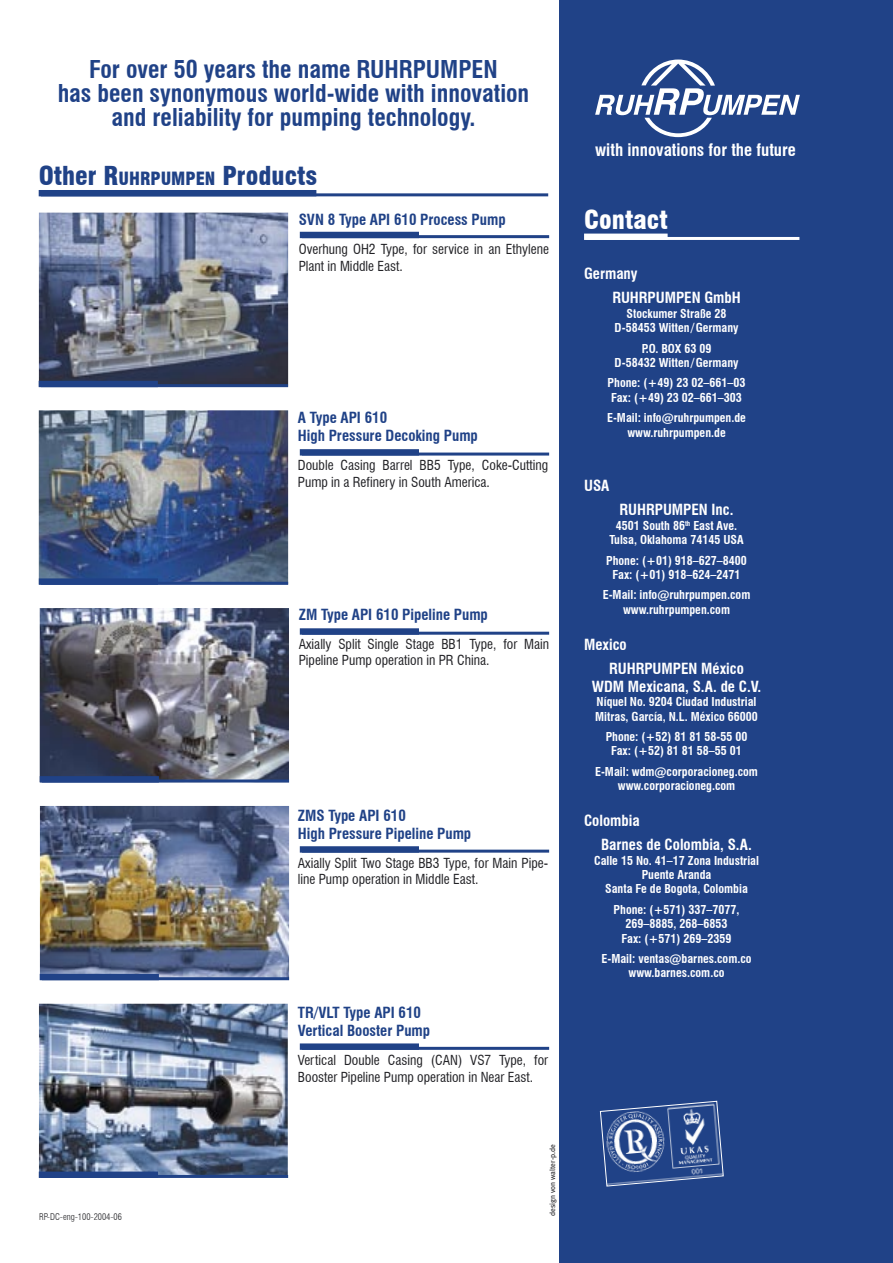
<style>
.page{position:relative;width:893px;height:1263px;background:#fff}
.page>*{position:absolute;margin:0;border:0;box-sizing:border-box;transform-origin:0 0}
.t1{font:900 condensed 25.5px "Swiss 721 BT";color:#204287}
.t2{font:900 condensed 25.5px "Swiss 721 BT";color:#fff}
.Headline_Body{font:700 condensed 24px/24px "Swiss 721 BT";color:#204287;text-align:center}
.Überschrift_1{font:700 condensed 16.95px "Swiss 721 BT";color:#fff}
.Head_Other_Products{font:700 condensed 15px/18px "Swiss 721 BT";color:#204287}
.Textkörper{font:700 condensed 15px/18px "Swiss 721 BT";color:#fff;text-align:center}
.Text{font:condensed 13.5px/16.5px "Swiss 721 BT";color:#212125}
.Textkörper-2{font:700 condensed 12px/14.4px "Swiss 721 BT";color:#fff;text-align:center}
.Text-2{font:300 condensed 9px "Swiss 721 BT";color:#212125}
.t3{font:7.5px "Meta Plus";color:#212125}
.s1{font-size:17.85px}
</style>
<div class="page">
<div style="left:559px;top:0;width:334px;height:1263px;background:#204287"></div>
<svg style="left:595px;top:60px;width:205px;height:77px"></svg>
<svg style="left:600px;top:1100px;width:124px;height:87px"></svg>
<hr style="left:41px;top:193px;width:507px;height:3px;background:#204287">
<div style="left:39px;top:190px;width:277px;height:6px;background:#204287"></div>
<hr style="left:586px;top:237px;width:213px;height:3px;background:#fff">
<div style="left:584px;top:234px;width:84px;height:6px;background:#fff"></div>
<img style="left:39px;top:213px;width:249px;height:171px">
<hr style="left:41px;top:384px;width:247px;height:3px;background:#204287">
<div style="left:39px;top:381px;width:119px;height:6px;background:#204287"></div>
<img style="left:39px;top:410px;width:249px;height:172px">
<hr style="left:41px;top:582px;width:247px;height:3px;background:#204287">
<div style="left:39px;top:578px;width:119px;height:7px;background:#204287"></div>
<img style="left:40px;top:608px;width:249px;height:171px">
<hr style="left:42px;top:779px;width:247px;height:3px;background:#204287">
<div style="left:40px;top:776px;width:119px;height:6px;background:#204287"></div>
<img style="left:40px;top:806px;width:249px;height:171px">
<hr style="left:42px;top:977px;width:247px;height:3px;background:#204287">
<div style="left:40px;top:974px;width:119px;height:6px;background:#204287"></div>
<hr style="left:302px;top:235px;width:247px;height:3px;background:#204287">
<div style="left:300px;top:232px;width:119px;height:6px;background:#204287"></div>
<img style="left:39px;top:1003px;width:249px;height:172px">
<hr style="left:41px;top:1175px;width:247px;height:3px;background:#204287">
<div style="left:39px;top:1171px;width:119px;height:7px;background:#204287"></div>
<hr style="left:302px;top:452px;width:247px;height:3px;background:#204287">
<div style="left:300px;top:449px;width:119px;height:6px;background:#204287"></div>
<hr style="left:302px;top:632px;width:247px;height:3px;background:#204287">
<div style="left:300px;top:628px;width:119px;height:7px;background:#204287"></div>
<hr style="left:302px;top:850px;width:247px;height:3px;background:#204287">
<div style="left:300px;top:846px;width:119px;height:7px;background:#204287"></div>
<hr style="left:302px;top:1047px;width:247px;height:3px;background:#204287">
<div style="left:300px;top:1043px;width:119px;height:7px;background:#204287"></div>
<p class="Headline_Body" style="left:58px;top:57px;width:473px">For over 50 years the name RUHRPUMPEN<br>has been synonymous world-wide with innovation and reliability for pumping technology.</p>
<p class="t1" style="left:39px;top:161px;width:280px">Other R<span class="s1">UHRPUMPEN</span> Products</p>
<p class="Head_Other_Products" style="left:299px;top:211px;width:208px">SVN 8 Type API 610 Process Pump</p>
<p class="Text" style="left:299px;top:241px;width:252px">Overhung OH2 Type, for service in an Ethylene<br>Plant in Middle East.</p>
<p class="Head_Other_Products" style="left:298px;top:408px;width:182px">A Type API 610<br>High Pressure Decoking Pump</p>
<p class="Text" style="left:298px;top:457px;width:252px">Double Casing Barrel BB5 Type, Coke-Cutting<br>Pump in a Refinery in South America.</p>
<p class="Head_Other_Products" style="left:299px;top:605px;width:191px">ZM Type API 610 Pipeline Pump</p>
<p class="Text" style="left:299px;top:636px;width:252px">Axially Split Single Stage BB1 Type, for Main<br>Pipeline Pump operation in PR China.</p>
<p class="Head_Other_Products" style="left:298px;top:806px;width:175px">ZMS Type API 610<br>High Pressure Pipeline Pump</p>
<p class="Text" style="left:298px;top:855px;width:252px">Axially Split Two Stage BB3 Type, for Main Pipe&shy;line Pump operation in Middle East.</p>
<p class="Text-2" style="left:39px;top:1211px;width:84px">RP-DC-eng-100-2004-06</p>
<p class="Head_Other_Products" style="left:298px;top:1003px;width:134px">TR/VLT Type API 610<br>Vertical Booster Pump</p>
<p class="Text" style="left:298px;top:1052px;width:252px">Vertical Double Casing (CAN) VS7 Type, for<br>Booster Pipeline Pump operation in Near East.</p>
<p class="t3" style="left:548px;top:1216px;width:73px;rotate:-90deg">design von walter-p.de</p>
<p class="Überschrift_1" style="left:595px;top:140px;width:202px">with innovations for the future</p>
<p class="t2" style="left:584px;top:204px;width:85px">Contact</p>
<p class="Textkörper" style="left:584px;top:265px;width:55px">Germany</p>
<p class="Textkörper" style="left:612px;top:289px;width:130px">RUHRPUMPEN GmbH</p>
<p class="Textkörper-2" style="left:615px;top:306px;width:125px">Stockumer Straße 28<br>D-58453 Witten/Germany</p>
<p class="Textkörper-2" style="left:615px;top:341px;width:125px">P.O. BOX 63 09<br>D-58432 Witten/Germany</p>
<p class="Textkörper-2" style="left:608px;top:376px;width:139px;text-align:left">Phone: (+49) 23 02–661–03<br>Fax: (+49) 23 02–661–303</p>
<p class="Textkörper-2" style="left:607px;top:411px;width:140px">E-Mail: info@ruhrpumpen.de www.ruhrpumpen.de</p>
<p class="Textkörper" style="left:584px;top:477px;width:27px">USA</p>
<p class="Textkörper" style="left:620px;top:501px;width:115px">RUHRPUMPEN Inc.</p>
<p class="Textkörper-2" style="left:609px;top:518px;width:136px">4501 South 86<sup>th</sup> East Ave.<br>Tulsa, Oklahoma 74145 USA</p>
<p class="Textkörper-2" style="left:606px;top:553px;width:142px">Phone: (+01) 918–627–8400<br>Fax: (+01) 918–624–2471</p>
<p class="Textkörper-2" style="left:603px;top:588px;width:149px">E-Mail: info@ruhrpumpen.com www.ruhrpumpen.com</p>
<p class="Textkörper" style="left:584px;top:635px;width:44px">Mexico</p>
<p class="Textkörper" style="left:592px;top:659px;width:171px">RUHRPUMPEN México<br>WDM Mexicana, S.A. de C.V.</p>
<p class="Textkörper-2" style="left:595px;top:695px;width:164px;text-align:left">Níquel No. 9204 Ciudad Industrial<br>Mitras, García, N.L. México 66000</p>
<p class="Textkörper-2" style="left:606px;top:729px;width:143px">Phone: (+52) 81 81 58-55 00<br>Fax: (+52) 81 81 58–55 01</p>
<p class="Textkörper-2" style="left:595px;top:764px;width:164px">E-Mail: wdm@corporacioneg.com www.corporacioneg.com</p>
<p class="Textkörper" style="left:584px;top:812px;width:57px">Colombia</p>
<p class="Textkörper" style="left:601px;top:836px;width:152px">Barnes de Colombia, S.A.</p>
<p class="Textkörper-2" style="left:594px;top:853px;width:166px">Calle 15 No. 41–17 Zona Industrial<br>Puente Aranda<br>Santa Fe de Bogota, Colombia</p>
<p class="Textkörper-2" style="left:614px;top:902px;width:127px">Phone: (+571) 337–7077,<br>269–8885, 268–6853<br>Fax: (+571) 269–2359</p>
<p class="Textkörper-2" style="left:602px;top:951px;width:151px">E-Mail: ventas@barnes.com.co www.barnes.com.co</p>
</div>
